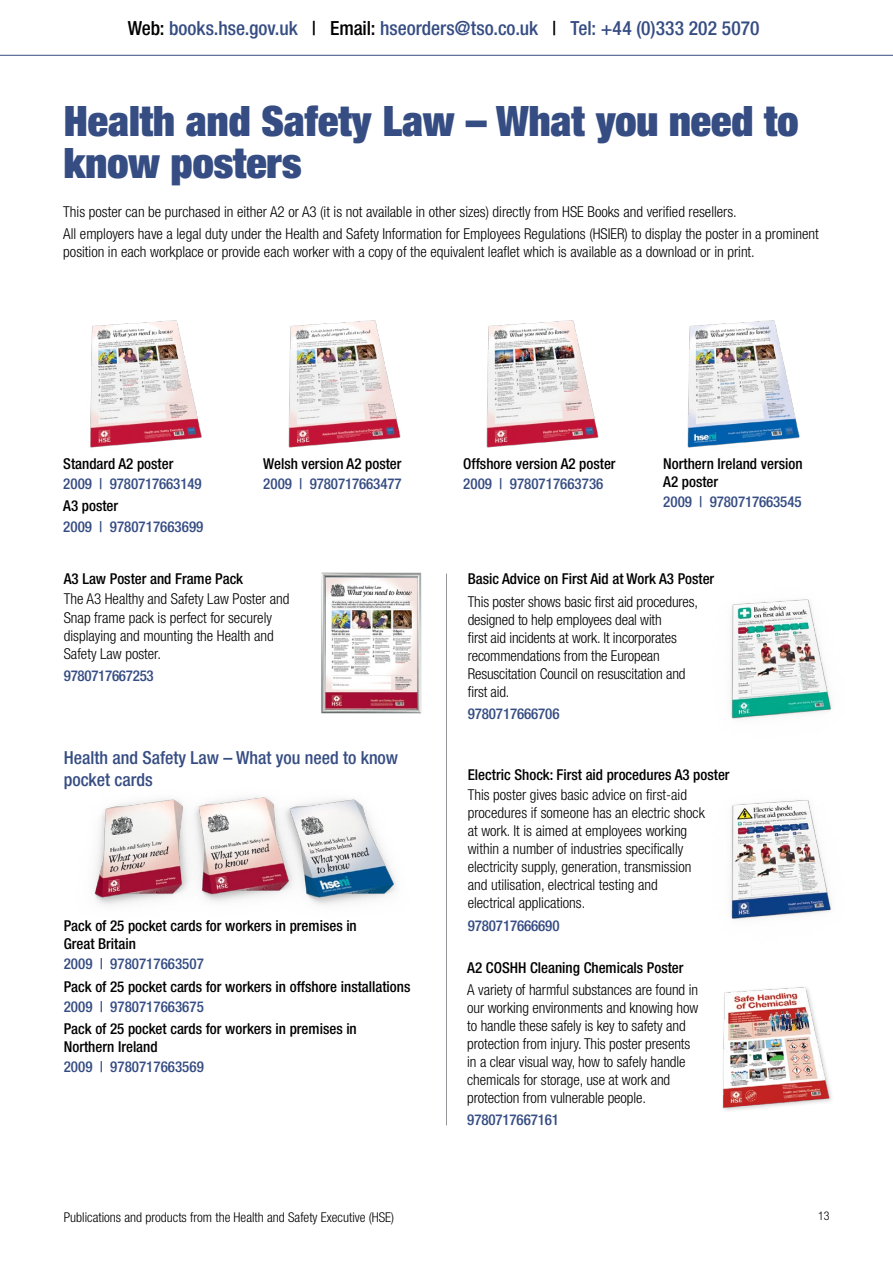
<style>
.page{position:relative;width:893px;height:1263px;background:#fff}
.page>*{position:absolute;margin:0;border:0;box-sizing:border-box;transform-origin:0 0}
.t1{font:900 condensed 42px/42px "Helvetica Neue LT Std";color:#364d83}
.t2{font:500 condensed 19.5px "Helvetica Neue LT Std";letter-spacing:-.005em;color:#364d83}
.t3{font:500 condensed 18px/21.6px "Helvetica Neue LT Std";color:#364d83}
.t4{font:300 condensed 15px/18px "Helvetica Neue LT Std";color:#000}
.t5{font:500 condensed 15px/18px "Helvetica Neue LT Std";color:#000}
.t6{font:500 condensed 15px "Helvetica Neue LT Std";letter-spacing:-.005em;color:#364d83}
.t7{font:300 condensed 13.5px "Helvetica Neue LT Std";color:#000}
.t8{font:300 condensed 12px "Helvetica Neue LT Std";color:#000}
.s1{color:#000}
</style>
<div class="page">
<hr style="left:0;top:55px;width:893px;height:1px;background:#364d83">
<img style="left:730px;top:800px;width:102px;height:120px">
<img style="left:722px;top:987px;width:110px;height:124px">
<img style="left:730px;top:599px;width:102px;height:120px">
<img style="left:321px;top:572px;width:101px;height:142px">
<img style="left:93px;top:796px;width:304px;height:109px">
<img style="left:325px;top:322px;width:27px;height:123px">
<img style="left:90px;top:320px;width:235px;height:128px">
<img style="left:352px;top:320px;width:200px;height:128px">
<img style="left:552px;top:320px;width:248px;height:128px">
<hr style="left:446px;top:574px;width:1px;height:551px;background:#939598">
<h2 class="t2" style="left:128px;top:16px;width:633px"><span class="s1">Web:</span> books.hse.gov.uk <span class="s1">| Email:</span> hseorders@tso.co.uk <span class="s1">|</span> Tel: +44 (0)333 202 5070</h2>
<h1 class="t1" style="left:64px;top:99px;width:736px">Health and Safety Law – What you need to know posters</h1>
<p class="t4" style="left:63px;top:201px;width:757px;line-height:22.2px">This poster can be purchased in either A2 or A3 (it is not available in other sizes) directly from HSE Books and verified resellers.<br>All employers have a legal duty under the Health and Safety Information for Employees Regulations (HSIER) to display the poster in a prominent</p>
<p class="t4" style="left:63px;top:243px;width:693px">position in each workplace or provide each worker with a copy of the equivalent leaflet which is available as a download or in print.</p>
<p class="t5" style="left:63px;top:454px;width:112px">Standard A2 poster</p>
<p class="t6" style="left:63px;top:475px;width:140px">2009 | 9780717663149</p>
<p class="t5" style="left:63px;top:497px;width:56px">A3 poster</p>
<p class="t6" style="left:63px;top:517px;width:142px">2009 | 9780717663699</p>
<p class="t5" style="left:263px;top:454px;width:140px">Welsh version A2 poster</p>
<p class="t6" style="left:263px;top:475px;width:140px">2009 | 9780717663477</p>
<p class="t5" style="left:64px;top:570px;width:181px">A3 Law Poster and Frame Pack</p>
<p class="t4" style="left:64px;top:590px;width:227px">The A3 Healthy and Safety Law Poster and Snap frame pack is perfect for securely displaying and mounting the Health and Safety Law poster.</p>
<p class="t6" style="left:64px;top:666px;width:91px">9780717667253</p>
<p class="t3" style="left:64px;top:747px;width:336px">Health and Safety Law – What you need to know pocket cards</p>
<p class="t5" style="left:64px;top:917px;width:295px">Pack of 25 pocket cards for workers in premises in<br>Great Britain</p>
<p class="t6" style="left:64px;top:955px;width:142px">2009 | 9780717663507</p>
<p class="t5" style="left:64px;top:977px;width:348px">Pack of 25 pocket cards for workers in offshore installations</p>
<p class="t6" style="left:64px;top:997px;width:142px">2009 | 9780717663675</p>
<p class="t5" style="left:64px;top:1019px;width:295px">Pack of 25 pocket cards for workers in premises in<br>Northern Ireland</p>
<p class="t6" style="left:64px;top:1058px;width:142px">2009 | 9780717663569</p>
<p class="t5" style="left:463px;top:454px;width:154px">Offshore version A2 poster</p>
<p class="t6" style="left:463px;top:475px;width:142px">2009 | 9780717663736</p>
<p class="t5" style="left:663px;top:454px;width:141px">Northern Ireland version<br>A2 poster</p>
<p class="t6" style="left:663px;top:493px;width:140px">2009 | 9780717663545</p>
<p class="t5" style="left:468px;top:570px;width:248px">Basic Advice on First Aid at Work A3 Poster</p>
<p class="t4" style="left:468px;top:592px;width:232px">This poster shows basic first aid procedures, designed to help employees deal with<br>first aid incidents at work. It incorporates recommendations from the European Resuscitation Council on resuscitation and first aid.</p>
<p class="t6" style="left:468px;top:705px;width:93px">9780717666706</p>
<p class="t5" style="left:468px;top:766px;width:263px">Electric Shock: First aid procedures A3 poster</p>
<p class="t4" style="left:468px;top:786px;width:239px">This poster gives basic advice on first-aid procedures if someone has an electric shock at work. It is aimed at employees working within a number of industries specifically electricity supply, generation, transmission and utilisation, electrical testing and electrical applications.</p>
<p class="t6" style="left:468px;top:916px;width:93px">9780717666690</p>
<p class="t5" style="left:467px;top:958px;width:218px">A2 COSHH Cleaning Chemicals Poster</p>
<p class="t4" style="left:467px;top:980px;width:233px">A variety of harmful substances are found in our working environments and knowing how to handle these safely is key to safety and protection from injury. This poster presents in a clear visual way, how to safely handle chemicals for storage, use at work and protection from vulnerable people.</p>
<p class="t6" style="left:467px;top:1111px;width:93px">9780717667161</p>
<p class="t7" style="left:64px;top:1209px;width:332px">Publications and products from the Health and Safety Executive (HSE)</p>
<p class="t8" style="left:818px;top:1209px;width:13px">13</p>
</div>
